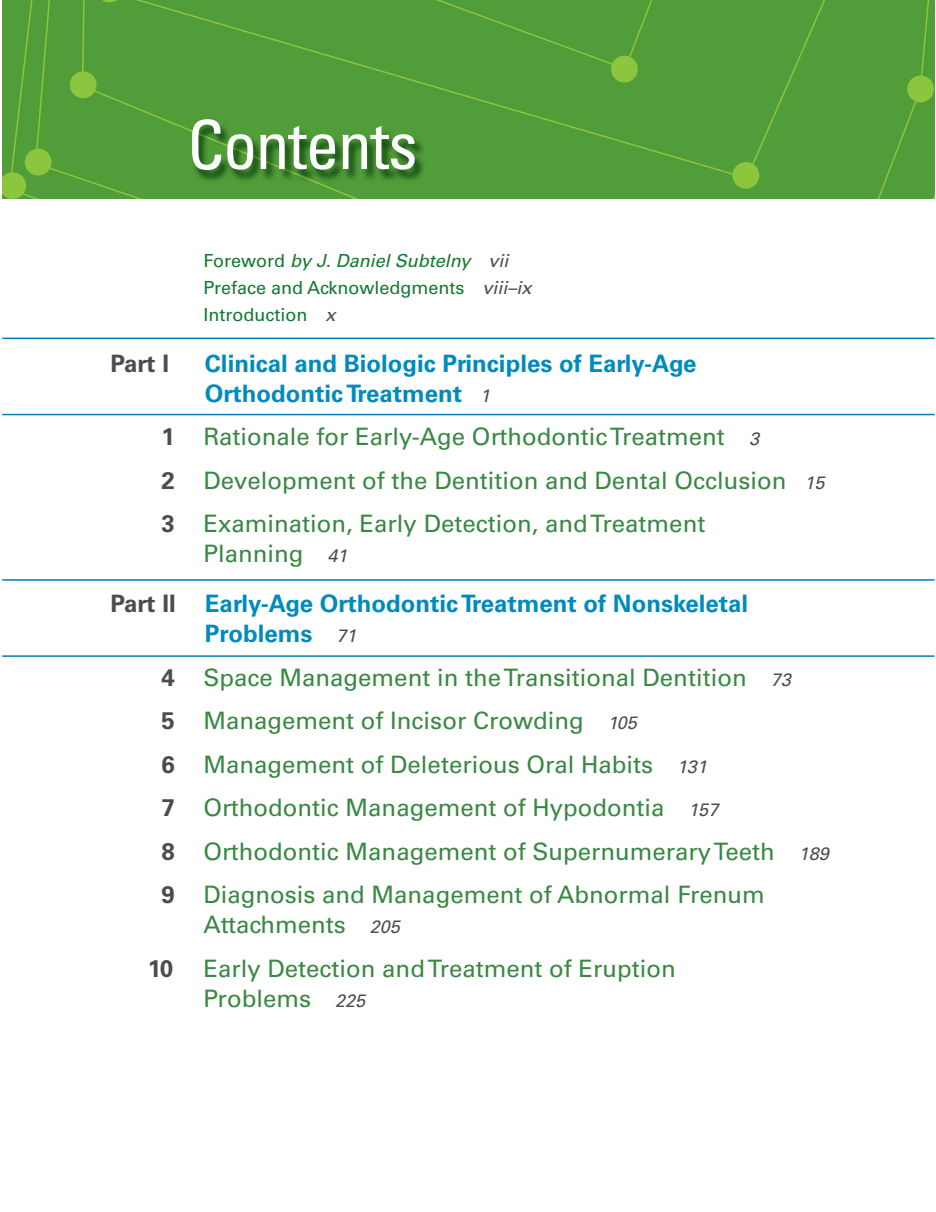
<style>
.page{position:relative;width:936px;height:1212px;background:#fff}
.page>*{position:absolute;margin:0;border:0;box-sizing:border-box;transform-origin:0 0}
.t1{font:condensed 67.5px "Univers LT Std";letter-spacing:-.02em;color:#fff}
.t2{font:24px/43.5px "Univers LT Std";color:#398843}
.t3{font:700 24px/30px "Univers LT Std";color:#008abe}
.t4{font:700 24px "Univers LT Std";letter-spacing:-.03em;color:#4b4c4d}
.t5{font:18px/27px "Univers LT Std";color:#117a30}
.s1{font-style:italic}
.s2{font-style:italic;color:#4b4c4d}
.s3{font-weight:400;font-style:italic;font-size:18px;color:#4b4c4d}
.s4{font-weight:700;color:#4b4c4d}
.s5{font-style:italic;font-size:18px;color:#4b4c4d}
.s6{font-weight:400;color:#398843}
.s7{color:#4b4c4d}
.s8{font-weight:700;color:#008abe}
</style>
<div class="page">
<div style="left:9px;top:0;width:925px;height:198px;background:#519d39"></div>
<div style="left:611px;top:56px;width:26px;height:26px;background:#8bc63e;border-radius:50%"></div>
<svg style="left:96px;top:0;width:27px;height:2px"></svg>
<div style="left:70px;top:71px;width:26px;height:27px;background:#8bc63e;border-radius:50%"></div>
<div style="left:25px;top:149px;width:27px;height:26px;background:#8bc63e;border-radius:50%"></div>
<svg style="left:2px;top:172px;width:24px;height:26px"></svg>
<div style="left:732px;top:162px;width:27px;height:27px;background:#8bc63e;border-radius:50%"></div>
<div style="left:906px;top:76px;width:27px;height:26px;background:#8bc63e;border-radius:50%"></div>
<img style="left:191px;top:120px;width:235px;height:63px">
<img style="left:191px;top:130px;width:130px;height:53px">
<hr style="left:2px;top:579px;width:932px;height:2px;background:#007eb5">
<hr style="left:2px;top:655px;width:932px;height:2px;background:#007eb5">
<hr style="left:2px;top:338px;width:932px;height:1px;background:#007eb5">
<hr style="left:2px;top:414px;width:932px;height:1px;background:#007eb5">
<h1 class="t1" style="left:187px;top:106px;width:232px">Contents</h1>
<p class="t5" style="left:203px;top:249px;width:329px">Foreword <span class="s1">by J. Daniel Subtelny</span> <span class="s2">vii<br></span>Preface and Acknowledgments <span class="s2">viii–ix<br></span>Introduction <span class="s2">x</span></p>
<p class="t4" style="left:110px;top:353px;width:60px">Part I</p>
<p class="t3" style="left:205px;top:350px;width:493px">Clinical and Biologic Principles of Early-Age<br>Orthodontic Treatment <span class="s3">1</span></p>
<p class="t2" style="left:161px;top:416px;width:664px"><span class="s4">1</span> Rationale for Early-Age Orthodontic Treatment <span class="s5">3<br></span><span class="s4">2</span> Development of the Dentition and Dental Occlusion <span class="s5">15<br></span><span class="s4">3</span> Examination, Early Detection, and Treatment</p>
<p class="t3" style="left:110px;top:530px;width:639px;line-height:50.2px;text-indent:93px"><span class="s6">Planning</span> <span class="s3">41<br></span><span class="s7">Part II</span> Early-Age Orthodontic Treatment of Nonskeletal</p>
<p class="t2" style="left:161px;top:614px;width:668px;text-indent:44px"><span class="s8">Problems</span> <span class="s5">71<br></span><span class="s4">4</span> Space Management in the Transitional Dentition <span class="s5">73<br></span><span class="s4">5</span> Management of Incisor Crowding <span class="s5">105<br></span><span class="s4">6</span> Management of Deleterious Oral Habits <span class="s5">131<br></span><span class="s4">7</span> Orthodontic Management of Hypodontia <span class="s5">157<br></span><span class="s4">8</span> Orthodontic Management of Supernumerary Teeth <span class="s5">189<br></span><span class="s4">9</span> Diagnosis and Management of Abnormal Frenum</p>
<p class="t2" style="left:203px;top:905px;width:198px">Attachments <span class="s5">205</span></p>
<p class="t4" style="left:148px;top:959px;width:27px">10</p>
<p class="t2" style="left:203px;top:955px;width:474px;line-height:30px">Early Detection and Treatment of Eruption<br>Problems <span class="s5">225</span></p>
</div>
